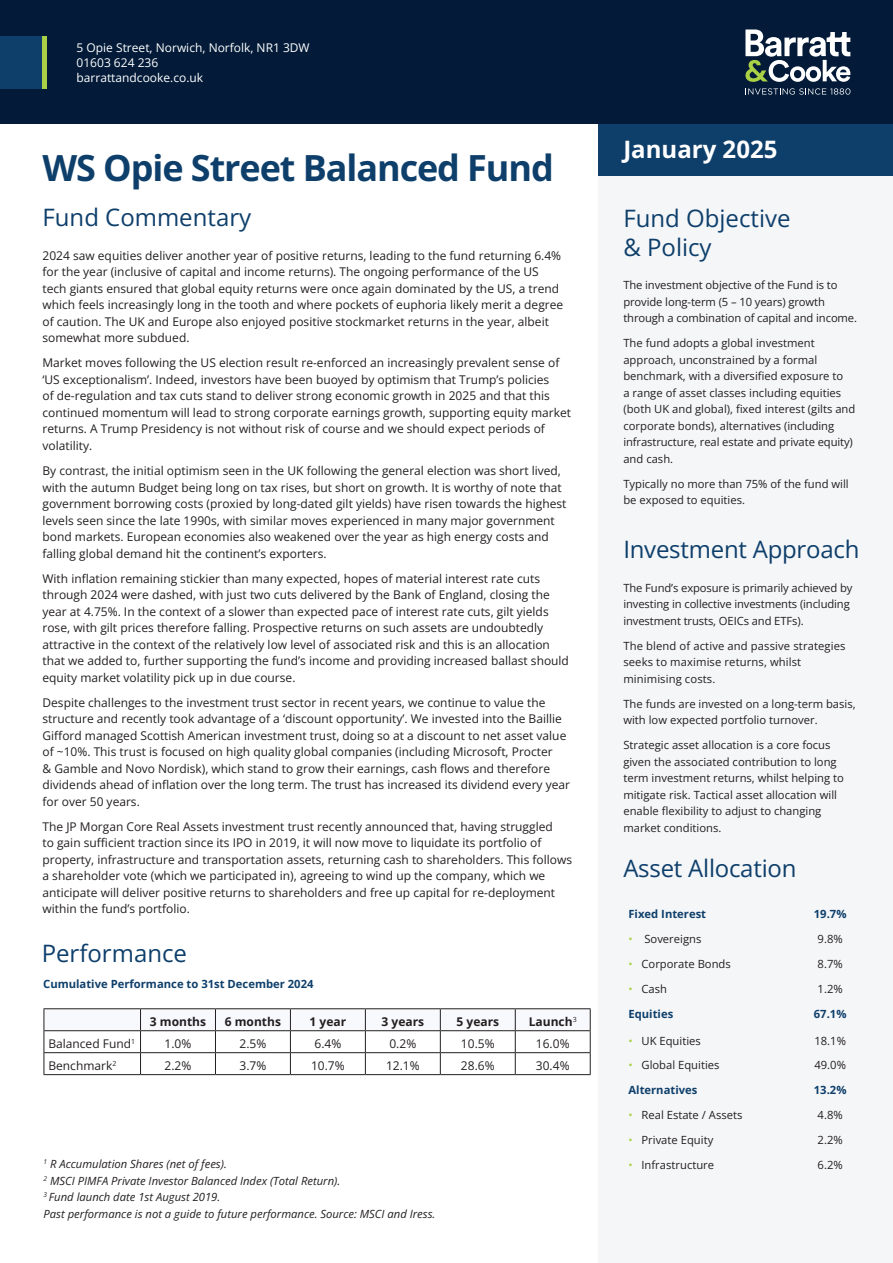
<style>
.page{position:relative;width:893px;height:1263px;background:#fff}
.page>*{position:absolute;margin:0;border:0;box-sizing:border-box;transform-origin:0 0}
.t1{font:700 36px "Open Sans";letter-spacing:-.03em;color:#0e3f6b}
.Body{font:24px/28.8px "Open Sans";color:#0e3f6b}
.Collumn_Title{font:700 24px "Open Sans";color:#fff}
.Body-2{font:12px/16.5px "Open Sans";color:#231f20}
.Source{font:12px "Open Sans";color:#231f20}
.t2{font:12px/15px "Open Sans";color:#fff}
.t3{font:700 12px "Open Sans";color:#231f20}
.Body-3{font:11.25px/16.5px "Open Sans";color:#231f20}
.Body-4{font:italic 11.25px/16.5px "Open Sans";color:#231f20}
.Body-5{font:700 11.25px "Open Sans";color:#0e3f6b}
.s1{color:#aad046}
</style>
<div class="page">
<div style="left:598px;top:125px;width:295px;height:1138px;background:#f5f6f8"></div>
<div style="left:598px;top:124px;width:295px;height:51px;background:#0e3f6b"></div>
<div style="left:0;top:0;width:893px;height:124px;background:#031b38"></div>
<div style="left:0;top:36px;width:43px;height:52px;background:#0e3f6b"></div>
<hr style="left:43px;top:36px;width:4px;height:52px;background:#aad046">
<svg style="left:745px;top:29px;width:105px;height:53px"></svg>
<svg style="left:748px;top:88px;width:102px;height:7px"></svg>
<hr style="left:44px;top:1008px;width:97px;height:1px;background:#231f20">
<hr style="left:141px;top:1008px;width:74px;height:1px;background:#231f20">
<hr style="left:215px;top:1008px;width:75px;height:1px;background:#231f20">
<hr style="left:290px;top:1008px;width:75px;height:1px;background:#231f20">
<hr style="left:365px;top:1008px;width:75px;height:1px;background:#231f20">
<hr style="left:440px;top:1008px;width:75px;height:1px;background:#231f20">
<hr style="left:515px;top:1008px;width:76px;height:1px;background:#231f20">
<svg style="left:44px;top:1009px;width:547px;height:65px"></svg>
<hr style="left:44px;top:1074px;width:97px;height:1px;background:#231f20">
<hr style="left:141px;top:1074px;width:74px;height:1px;background:#231f20">
<hr style="left:215px;top:1074px;width:75px;height:1px;background:#231f20">
<hr style="left:290px;top:1074px;width:75px;height:1px;background:#231f20">
<hr style="left:365px;top:1074px;width:75px;height:1px;background:#231f20">
<hr style="left:440px;top:1074px;width:75px;height:1px;background:#231f20">
<hr style="left:515px;top:1074px;width:76px;height:1px;background:#231f20">
<p class="t2" style="left:77px;top:39px;width:235px">5 Opie Street, Norwich, Norfolk, NR1 3DW<br>01603 624 236<br>barrattandcooke.co.uk</p>
<h1 class="t1" style="left:43px;top:142px;width:513px">WS Opie Street Balanced Fund</h1>
<h2 class="Body" style="left:43px;top:203px;width:210px">Fund Commentary</h2>
<p class="Body-2" style="left:43px;top:247px;width:522px">2024 saw equities deliver another year of positive returns, leading to the fund returning 6.4% for the year (inclusive of capital and income returns). The ongoing performance of the US tech giants ensured that global equity returns were once again dominated by the US, a trend which feels increasingly long in the tooth and where pockets of euphoria likely merit a degree of caution. The UK and Europe also enjoyed positive stockmarket returns in the year, albeit somewhat more subdued.</p>
<p class="Body-2" style="left:43px;top:355px;width:530px">Market moves following the US election result re-enforced an increasingly prevalent sense of ‘US exceptionalism’. Indeed, investors have been buoyed by optimism that Trump’s policies<br>of de-regulation and tax cuts stand to deliver strong economic growth in 2025 and that this continued momentum will lead to strong corporate earnings growth, supporting equity market returns. A Trump Presidency is not without risk of course and we should expect periods of volatility.</p>
<p class="Body-2" style="left:43px;top:462px;width:525px">By contrast, the initial optimism seen in the UK following the general election was short lived, with the autumn Budget being long on tax rises, but short on growth. It is worthy of note that government borrowing costs (proxied by long-dated gilt yields) have risen towards the highest levels seen since the late 1990s, with similar moves experienced in many major government bond markets. European economies also weakened over the year as high energy costs and falling global demand hit the continent’s exporters.</p>
<p class="Body-2" style="left:43px;top:570px;width:528px">With inflation remaining stickier than many expected, hopes of material interest rate cuts through 2024 were dashed, with just two cuts delivered by the Bank of England, closing the year at 4.75%. In the context of a slower than expected pace of interest rate cuts, gilt yields rose, with gilt prices therefore falling. Prospective returns on such assets are undoubtedly attractive in the context of the relatively low level of associated risk and this is an allocation that we added to, further supporting the fund’s income and providing increased ballast should equity market volatility pick up in due course.</p>
<p class="Body-2" style="left:43px;top:694px;width:529px">Despite challenges to the investment trust sector in recent years, we continue to value the structure and recently took advantage of a ‘discount opportunity’. We invested into the Baillie Gifford managed Scottish American investment trust, doing so at a discount to net asset value of ~10%. This trust is focused on high quality global companies (including Microsoft, Procter<br>&amp; Gamble and Novo Nordisk), which stand to grow their earnings, cash flows and therefore dividends ahead of inflation over the long term. The trust has increased its dividend every year for over 50 years.</p>
<p class="Body-2" style="left:43px;top:818px;width:531px">The JP Morgan Core Real Assets investment trust recently announced that, having struggled<br>to gain sufficient traction since its IPO in 2019, it will now move to liquidate its portfolio of property, infrastructure and transportation assets, returning cash to shareholders. This follows a shareholder vote (which we participated in), agreeing to wind up the company, which we anticipate will deliver positive returns to shareholders and free up capital for re-deployment within the fund’s portfolio.</p>
<h2 class="Body" style="left:42px;top:939px;width:147px">Performance</h2>
<p class="Body-5" style="left:43px;top:976px;width:272px">Cumulative Performance to 31st December 2024</p>
<p class="t3" style="left:150px;top:1013px;width:58px">3 months</p>
<p class="t3" style="left:225px;top:1013px;width:58px">6 months</p>
<p class="t3" style="left:310px;top:1013px;width:38px">1 year</p>
<p class="t3" style="left:382px;top:1013px;width:44px">3 years</p>
<p class="t3" style="left:456px;top:1013px;width:44px">5 years</p>
<p class="t3" style="left:529px;top:1013px;width:49px">Launch<sup>3</sup></p>
<p class="Source" style="left:48px;top:1035px;width:88px">Balanced Fund<sup>1</sup></p>
<p class="Source" style="left:165px;top:1035px;width:28px">1.0%</p>
<p class="Source" style="left:240px;top:1035px;width:28px">2.5%</p>
<p class="Source" style="left:314px;top:1035px;width:28px">6.4%</p>
<p class="Source" style="left:389px;top:1035px;width:28px">0.2%</p>
<p class="Source" style="left:461px;top:1035px;width:35px">10.5%</p>
<p class="Source" style="left:536px;top:1035px;width:35px">16.0%</p>
<p class="Source" style="left:48px;top:1057px;width:69px">Benchmark<sup>2</sup></p>
<p class="Source" style="left:165px;top:1057px;width:28px">2.2%</p>
<p class="Source" style="left:240px;top:1057px;width:28px">3.7%</p>
<p class="Source" style="left:311px;top:1057px;width:35px">10.7%</p>
<p class="Source" style="left:386px;top:1057px;width:35px">12.1%</p>
<p class="Source" style="left:461px;top:1057px;width:35px">28.6%</p>
<p class="Source" style="left:536px;top:1057px;width:35px">30.4%</p>
<p class="Body-4" style="left:44px;top:1155px;width:185px"><sup>1</sup> R Accumulation Shares (net of fees).</p>
<p class="Body-4" style="left:44px;top:1172px;width:298px"><sup>2</sup> MSCI PIMFA Private Investor Balanced Index (Total Return).<br><sup>3</sup> Fund launch date 1st August 2019.</p>
<p class="Body-4" style="left:44px;top:1205px;width:393px">Past performance is not a guide to future performance. Source: MSCI and Iress.</p>
<p class="Collumn_Title" style="left:623px;top:132px;width:156px">January 2025</p>
<h2 class="Body" style="left:623px;top:203px;width:169px">Fund Objective &amp; Policy</h2>
<p class="Body-3" style="left:623px;top:276px;width:235px">The investment objective of the Fund is to provide long-term (5 – 10 years) growth through a combination of capital and income.</p>
<p class="Body-3" style="left:623px;top:334px;width:233px">The fund adopts a global investment approach, unconstrained by a formal benchmark, with a diversified exposure to<br>a range of asset classes including equities (both UK and global), fixed interest (gilts and corporate bonds), alternatives (including infrastructure, real estate and private equity) and cash.</p>
<p class="Body-3" style="left:623px;top:475px;width:227px">Typically no more than 75% of the fund will be exposed to equities.</p>
<h2 class="Body" style="left:623px;top:535px;width:238px">Investment Approach</h2>
<p class="Body-3" style="left:623px;top:579px;width:231px">The Fund’s exposure is primarily achieved by investing in collective investments (including investment trusts, OEICs and ETFs).</p>
<p class="Body-3" style="left:623px;top:637px;width:224px">The blend of active and passive strategies seeks to maximise returns, whilst minimising costs.</p>
<p class="Body-3" style="left:623px;top:695px;width:234px">The funds are invested on a long-term basis, with low expected portfolio turnover.</p>
<p class="Body-3" style="left:623px;top:737px;width:222px">Strategic asset allocation is a core focus given the associated contribution to long term investment returns, whilst helping to mitigate risk. Tactical asset allocation will enable flexibility to adjust to changing market conditions.</p>
<p class="Body" style="left:623px;top:854px;width:175px">Asset Allocation</p>
<p class="Body-5" style="left:628px;top:905px;width:79px">Fixed Interest</p>
<p class="Body-5" style="left:814px;top:905px;width:34px">19.7%</p>
<p class="Body-3" style="left:628px;top:930px;width:74px"><span class="s1">•</span> Sovereigns</p>
<p class="Body-3" style="left:818px;top:930px;width:27px">9.8%</p>
<p class="Body-3" style="left:628px;top:955px;width:104px"><span class="s1">•</span> Corporate Bonds</p>
<p class="Body-3" style="left:818px;top:955px;width:27px">8.7%</p>
<p class="Body-3" style="left:628px;top:980px;width:40px"><span class="s1">•</span> Cash</p>
<p class="Body-3" style="left:818px;top:980px;width:27px">1.2%</p>
<p class="Body-5" style="left:628px;top:1005px;width:46px">Equities</p>
<p class="Body-5" style="left:814px;top:1005px;width:34px">67.1%</p>
<p class="Body-3" style="left:628px;top:1032px;width:74px"><span class="s1">•</span> UK Equities</p>
<p class="Body-3" style="left:814px;top:1032px;width:33px">18.1%</p>
<p class="Body-3" style="left:628px;top:1056px;width:93px"><span class="s1">•</span> Global Equities</p>
<p class="Body-3" style="left:814px;top:1056px;width:33px">49.0%</p>
<p class="Body-5" style="left:628px;top:1082px;width:70px">Alternatives</p>
<p class="Body-5" style="left:814px;top:1082px;width:34px">13.2%</p>
<p class="Body-3" style="left:628px;top:1107px;width:115px"><span class="s1">•</span> Real Estate / Assets</p>
<p class="Body-3" style="left:818px;top:1107px;width:27px">4.8%</p>
<p class="Body-3" style="left:628px;top:1132px;width:86px"><span class="s1">•</span> Private Equity</p>
<p class="Body-3" style="left:818px;top:1132px;width:27px">2.2%</p>
<p class="Body-3" style="left:628px;top:1157px;width:87px"><span class="s1">•</span> Infrastructure</p>
<p class="Body-3" style="left:818px;top:1157px;width:27px">6.2%</p>
</div>
